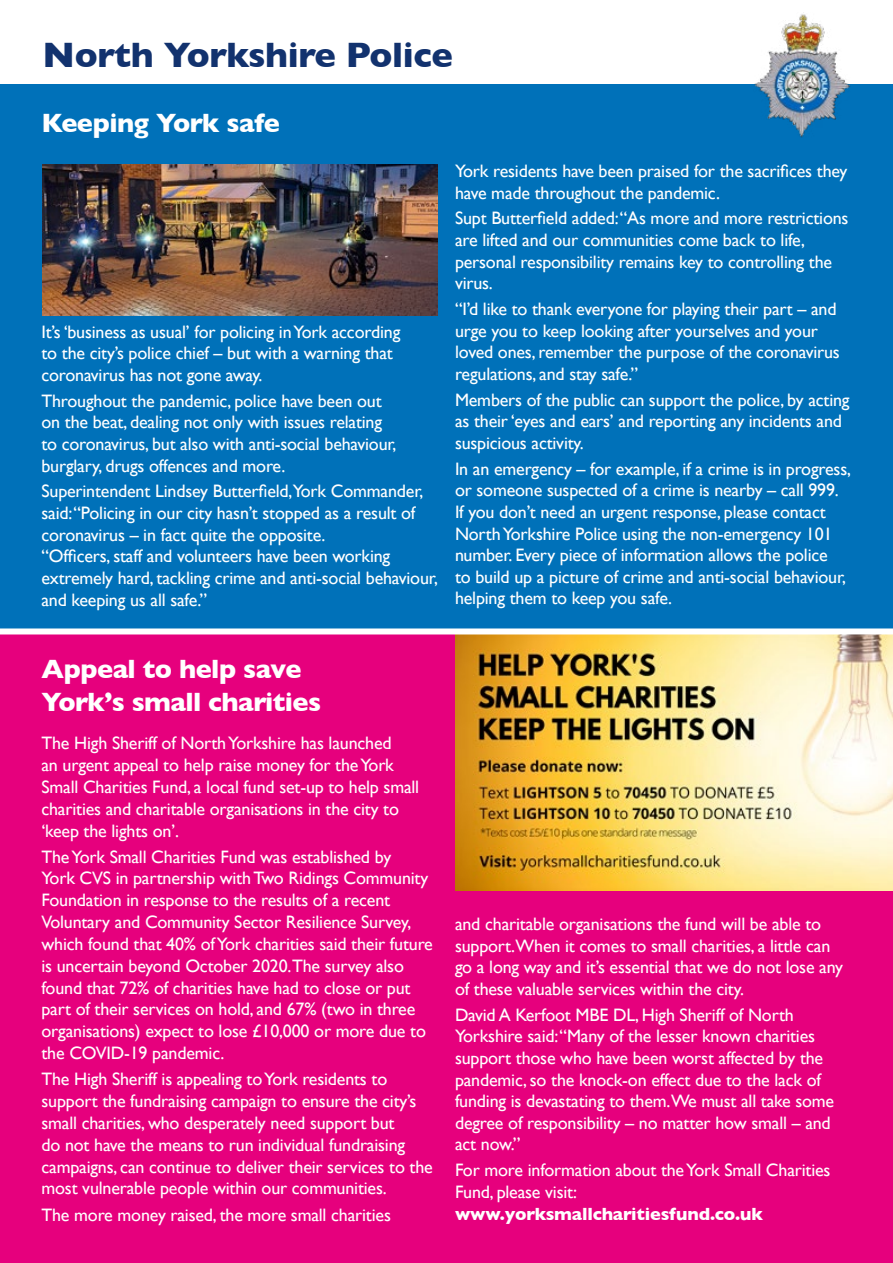
<style>
.page{position:relative;width:893px;height:1263px;background:#fff}
.page>*{position:absolute;margin:0;border:0;box-sizing:border-box;transform-origin:0 0}
.t1{font:700 36px "Gill Sans";letter-spacing:-.01em;color:#12326e}
.t2{font:700 27px/32.4px "Gill Sans";letter-spacing:-.02em;color:#fff}
.t3{font:18px/21.6px "Gill Sans";letter-spacing:-.01em;color:#fff}
.t4{font:700 18px "Gill Sans";letter-spacing:-.01em;color:#fff}
</style>
<div class="page">
<hr style="left:892px;top:43px;width:1px;height:66px;background:#ee7203">
<div style="left:0;top:84px;width:893px;height:547px;background:#0071b9"></div>
<div style="left:0;top:631px;width:893px;height:632px;background:#e6007d"></div>
<img style="left:754px;top:14px;width:96px;height:124px">
<img style="left:43px;top:164px;width:394px;height:151px">
<img style="left:455px;top:634px;width:438px;height:257px">
<div style="left:0;top:628px;width:893px;height:6px;background:#fff"></div>
<h1 class="t1" style="left:43px;top:27px;width:412px">North Yorkshire Police</h1>
<h2 class="t2" style="left:41px;top:106px;width:240px">Keeping York safe</h2>
<p class="t3" style="left:41px;top:321px;width:360px">It’s ‘business as usual’ for policing in York according to the city’s police chief – but with a warning that coronavirus has not gone away.</p>
<p class="t3" style="left:41px;top:390px;width:357px">Throughout the pandemic, police have been out on the beat, dealing not only with issues relating to coronavirus, but also with anti-social behaviour, burglary, drugs offences and more.</p>
<p class="t3" style="left:41px;top:480px;width:398px">Superintendent Lindsey Butterfield,York Commander, said:“Policing in our city hasn’t stopped as a result of coronavirus – in fact quite the opposite.<br>“Officers, staff and volunteers have been working extremely hard, tackling crime and anti-social behaviour, and keeping us all safe.”</p>
<p class="t3" style="left:455px;top:160px;width:394px">York residents have been praised for the sacrifices they have made throughout the pandemic.</p>
<p class="t3" style="left:455px;top:207px;width:395px">Supt Butterfield added:“As more and more restrictions are lifted and our communities come back to life, personal responsibility remains key to controlling the virus.</p>
<p class="t3" style="left:455px;top:298px;width:386px">“I’d like to thank everyone for playing their part – and urge you to keep looking after yourselves and your loved ones, remember the purpose of the coronavirus regulations, and stay safe.”</p>
<p class="t3" style="left:455px;top:389px;width:396px">Members of the public can support the police, by acting as their ‘eyes and ears’ and reporting any incidents and suspicious activity.</p>
<p class="t3" style="left:455px;top:458px;width:398px">In an emergency – for example, if a crime is in progress, or someone suspected of a crime is nearby – call 999.<br>If you don’t need an urgent response, please contact North Yorkshire Police using the non-emergency 101 number. Every piece of information allows the police<br>to build up a picture of crime and anti-social behaviour, helping them to keep you safe.</p>
<h2 class="t2" style="left:41px;top:652px;width:281px">Appeal to help save<br>York’s small charities</h2>
<p class="t3" style="left:41px;top:732px;width:379px">The High Sheriff of North Yorkshire has launched<br>an urgent appeal to help raise money for the York Small Charities Fund, a local fund set-up to help small charities and charitable organisations in the city to ‘keep the lights on’.</p>
<p class="t3" style="left:41px;top:845px;width:393px">The York Small Charities Fund was established by<br>York CVS in partnership with Two Ridings Community Foundation in response to the results of a recent Voluntary and Community Sector Resilience Survey, which found that 40% of York charities said their future is uncertain beyond October 2020.The survey also found that 72% of charities have had to close or put part of their services on hold, and 67% (two in three organisations) expect to lose £10,000 or more due to the COVID-19 pandemic.</p>
<p class="t3" style="left:41px;top:1068px;width:393px">The High Sheriff is appealing to York residents to support the fundraising campaign to ensure the city’s small charities, who desperately need support but<br>do not have the means to run individual fundraising campaigns, can continue to deliver their services to the most vulnerable people within our communities.</p>
<p class="t3" style="left:41px;top:1203px;width:351px">The more money raised, the more small charities</p>
<p class="t3" style="left:455px;top:913px;width:390px">and charitable organisations the fund will be able to support.When it comes to small charities, a little can go a long way and it’s essential that we do not lose any of these valuable services within the city.</p>
<p class="t3" style="left:455px;top:1004px;width:381px">David A Kerfoot MBE DL, High Sheriff of North Yorkshire said:“Many of the lesser known charities support those who have been worst affected by the pandemic, so the knock-on effect due to the lack of funding is devastating to them.We must all take some degree of responsibility – no matter how small – and act now.”</p>
<p class="t3" style="left:455px;top:1159px;width:377px">For more information about the York Small Charities<br>Fund, please visit:</p>
<p class="t4" style="left:455px;top:1199px;width:310px">www.yorksmallcharitiesfund.co.uk</p>
</div>
